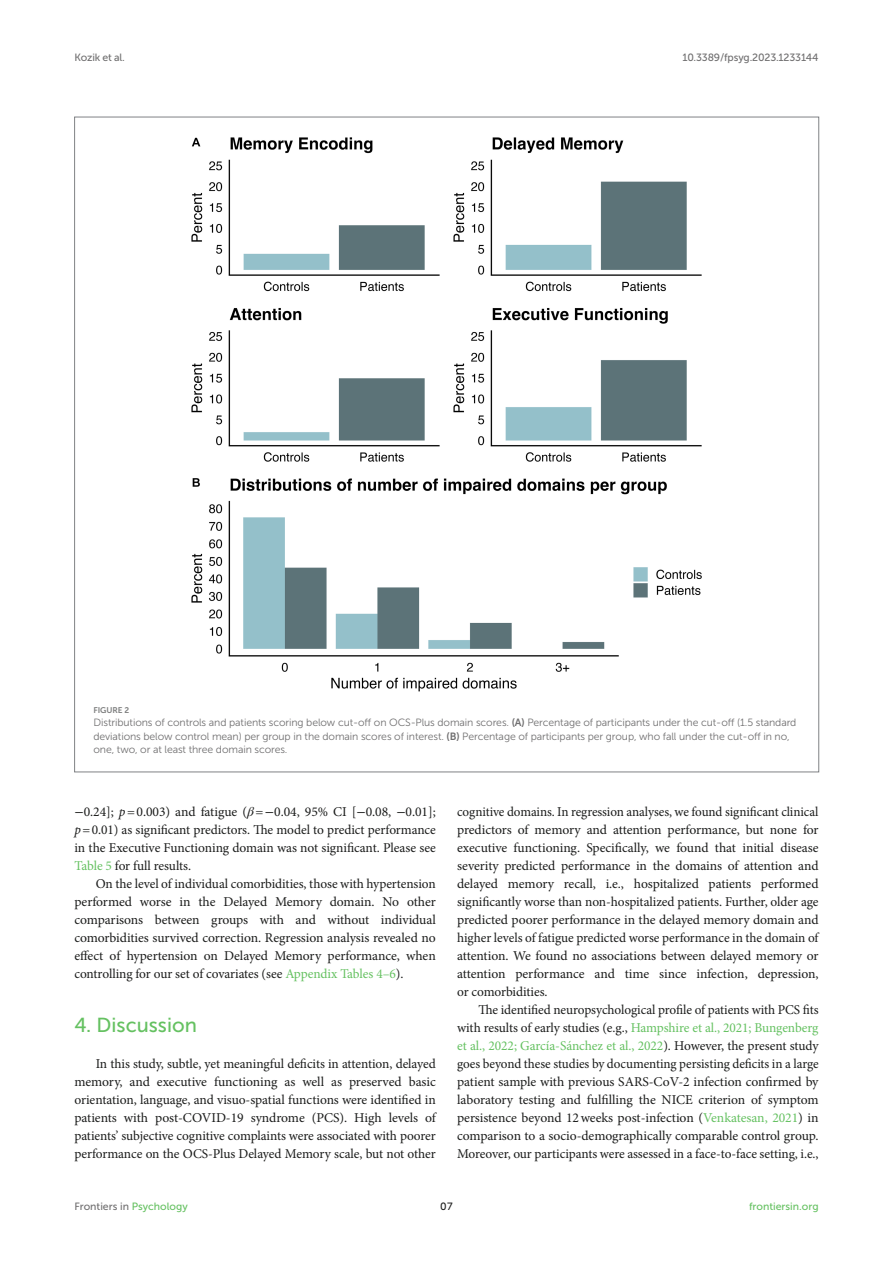
<style>
.page{position:relative;width:893px;height:1263px;background:#fff}
.page>*{position:absolute;margin:0;border:0;box-sizing:border-box;transform-origin:0 0}
.HEAD_1{font:20.25px "Museo Sans 500";color:#65c161}
.TEXT_FLUSH{font:13.5px/18px "Minion Pro";letter-spacing:-.005em;color:#1b1c1b;text-align:justify}
.TEXT{font:13.5px/18px "Minion Pro";letter-spacing:-.005em;color:#1b1c1b;text-align:justify}
.FIG_LEG{font:10.5px/13.5px "Museo Sans 300";letter-spacing:-.01em;color:#706f70}
.t1{font:10.5px "Museo Sans 500";letter-spacing:-.015em;color:#706f70}
.t2{font:10.5px "Museo Sans 500";color:#65c161}
.t3{font:10.5px "Museo Sans 500";color:#1b1c1b}
.FIG_HD{font:8.25px "Museo Sans 700";letter-spacing:-.01em;color:#7e7f7f}
.s1{font-family:"Museo Sans 700"}
.s2{font-family:"STIX General"}
.s3{font-style:italic}
.s4{font-family:"STIX General";font-style:italic}
.s5{color:#65c161}
</style>
<div class="page">
<img style="left:191px;top:137px;width:511px;height:555px">
<p class="t1" style="left:74px;top:51px;width:52px">Kozik et al.</p>
<p class="t1" style="left:682px;top:51px;width:138px">10.3389/fpsyg.2023.1233144</p>
<p class="FIG_HD" style="left:94px;top:705px;width:37px">FIGURE 2</p>
<p class="FIG_LEG" style="left:94px;top:716px;width:704px">Distributions of controls and patients scoring below cut-off on OCS-Plus domain scores. <span class="s1">(A)</span> Percentage of participants under the cut-off (1.5 standard deviations below control mean) per group in the domain scores of interest. <span class="s1">(B)</span> Percentage of participants per group, who fall under the cut-off in no, one, two, or at least three domain scores.</p>
<p class="TEXT_FLUSH" style="left:74px;top:803px;width:363px"><span class="s2">−</span>0.24]; <span class="s3">p</span>=0.003) and fatigue (<span class="s4">β</span>=<span class="s2">−</span>0.04, 95% CI [<span class="s2">−</span>0.08, <span class="s2">−</span>0.01]; <span class="s3">p</span>=0.01) as significant predictors. The model to predict performance in the Executive Functioning domain was not significant. Please see <span class="s5">Table 5</span> for full results.</p>
<p class="TEXT" style="left:74px;top:875px;width:363px;text-indent:21px">On the level of individual comorbidities, those with hypertension performed worse in the Delayed Memory domain. No other comparisons between groups with and without individual comorbidities survived correction. Regression analysis revealed no effect of hypertension on Delayed Memory performance, when controlling for our set of covariates (see <span class="s5">Appendix Tables 4–6</span>).</p>
<p class="HEAD_1" style="left:74px;top:1014px;width:124px">4. Discussion</p>
<p class="TEXT_FLUSH" style="left:74px;top:1055px;width:363px;text-indent:21px">In this study, subtle, yet meaningful deficits in attention, delayed memory, and executive functioning as well as preserved basic orientation, language, and visuo-spatial functions were identified in patients with post-COVID-19 syndrome (PCS). High levels of patients’ subjective cognitive complaints were associated with poorer performance on the OCS-Plus Delayed Memory scale, but not other</p>
<p class="TEXT_FLUSH" style="left:457px;top:803px;width:363px">cognitive domains. In regression analyses, we found significant clinical predictors of memory and attention performance, but none for executive functioning. Specifically, we found that initial disease severity predicted performance in the domains of attention and delayed memory recall, i.e., hospitalized patients performed significantly worse than non-hospitalized patients. Further, older age predicted poorer performance in the delayed memory domain and higher levels of fatigue predicted worse performance in the domain of attention. We found no associations between delayed memory or attention performance and time since infection, depression, or comorbidities.</p>
<p class="TEXT" style="left:457px;top:1001px;width:363px;text-indent:21px">The identified neuropsychological profile of patients with PCS fits with results of early studies (e.g., <span class="s5">Hampshire et al., 2021; Bungenberg et al., 2022; García-Sánchez et al., 2022</span>). However, the present study goes beyond these studies by documenting persisting deficits in a large patient sample with previous SARS-CoV-2 infection confirmed by laboratory testing and fulfilling the NICE criterion of symptom persistence beyond 12weeks post-infection (<span class="s5">Venkatesan, 2021</span>) in comparison to a socio-demographically comparable control group.<br>Moreover, our participants were assessed in a face-to-face setting, i.e.,</p>
<p class="t1" style="left:74px;top:1200px;width:115px">Frontiers in <span class="s5">Psychology</span></p>
<p class="t3" style="left:440px;top:1200px;width:14px">07</p>
<p class="t2" style="left:749px;top:1200px;width:71px">frontiersin.org</p>
</div>
